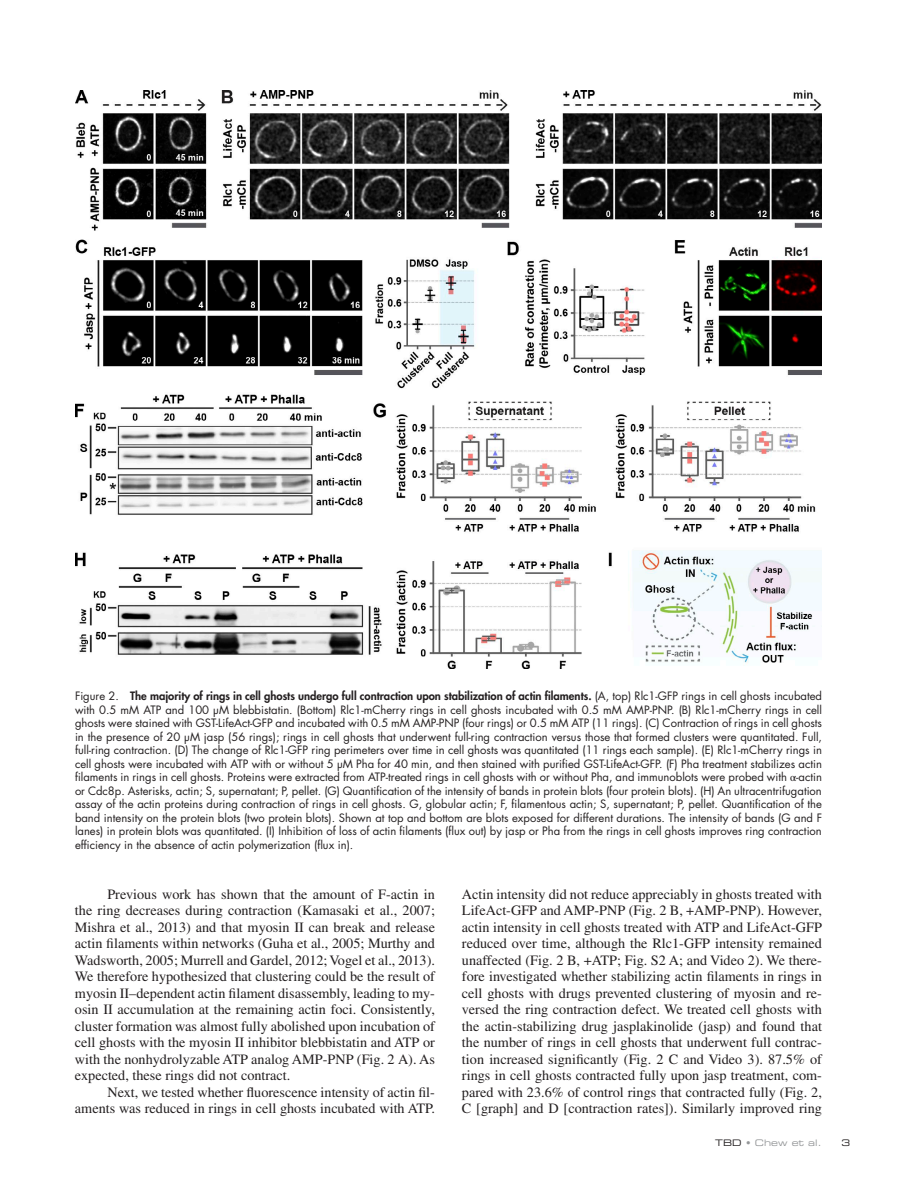
<style>
.page{position:relative;width:918px;height:1188px;background:#fff}
.page>*{position:absolute;margin:0;border:0;box-sizing:border-box;transform-origin:0 0}
.t1{font:14.25px/16.5px "Times LT Std";color:#231f20;text-align:justify}
.t2{font:11.25px/13.5px "Futura Std";color:#231f20;text-align:justify}
.t3{font:9px "Eurostile LT Std Ex 2";color:#949698}
.t4{font:9px "Eurostile LT Std Ex 2";color:#231f20}
.s1{font-weight:800}
.s2{font-family:"STIX General"}
.s3{color:#231f20}
</style>
<div class="page">
<img style="left:75px;top:90px;width:747px;height:579px">
<p class="t2" style="left:75px;top:690px;width:749px">Figure 2. <span class="s1">The majority of rings in cell ghosts undergo full contraction upon stabilization of actin filaments.</span> (A, top) Rlc1-GFP rings in cell ghosts incubated with 0.5 mM ATP and 100 µM blebbistatin. (Bottom) Rlc1-mCherry rings in cell ghosts incubated with 0.5 mM AMP-PNP. (B) Rlc1-mCherry rings in cell ghosts were stained with GST-LifeAct-GFP and incubated with 0.5 mM AMP-PNP (four rings) or 0.5 mM ATP (11 rings). (C) Contraction of rings in cell ghosts in the presence of 20 µM jasp (56 rings); rings in cell ghosts that underwent full-ring contraction versus those that formed clusters were quantitated. Full, full-ring contraction. (D) The change of Rlc1-GFP ring perimeters over time in cell ghosts was quantitated (11 rings each sample). (E) Rlc1-mCherry rings in cell ghosts were incubated with ATP with or without 5 µM Pha for 40 min, and then stained with purified GST-LifeAct-GFP. (F) Pha treatment stabilizes actin filaments in rings in cell ghosts. Proteins were extracted from ATP-treated rings in cell ghosts with or without Pha, and immunoblots were probed with <span class="s2">α</span>-actin or Cdc8p. Asterisks, actin; S, supernatant; P, pellet. (G) Quantification of the intensity of bands in protein blots (four protein blots). (H) An ultracentrifugation assay of the actin proteins during contraction of rings in cell ghosts. G, globular actin; F, filamentous actin; S, supernatant; P, pellet. Quantification of the band intensity on the protein blots (two protein blots). Shown at top and bottom are blots exposed for different durations. The intensity of bands (G and F lanes) in protein blots was quantitated. (I) Inhibition of loss of actin filaments (flux out) by jasp or Pha from the rings in cell ghosts improves ring contraction efficiency in the absence of actin polymerization (flux in).</p>
<p class="t1" style="left:75px;top:885px;width:362px;text-indent:32px">Previous work has shown that the amount of F-actin in the ring decreases during contraction (Kamasaki et al., 2007; Mishra et al., 2013) and that myosin II can break and release actin filaments within networks (Guha et al., 2005; Murthy and Wadsworth, 2005; Murrell and Gardel, 2012; Vogel et al., 2013).<br>We therefore hypothesized that clustering could be the result of myosin II–dependent actin filament disassembly, leading to my&shy;osin II accumulation at the remaining actin foci. Consistently, cluster formation was almost fully abolished upon incubation of cell ghosts with the myosin II inhibitor blebbistatin and ATP or with the nonhydrolyzable ATP analog AMP-PNP (Fig. 2 A). As expected, these rings did not contract.</p>
<p class="t1" style="left:75px;top:1083px;width:362px;text-align:right">Next, we tested whether fluorescence intensity of actin fil&shy;aments was reduced in rings in cell ghosts incubated with ATP.</p>
<p class="t1" style="left:462px;top:885px;width:362px">Actin intensity did not reduce appreciably in ghosts treated with LifeAct-GFP and AMP-PNP (Fig. 2 B, +AMP-PNP). However, actin intensity in cell ghosts treated with ATP and LifeAct-GFP reduced over time, although the Rlc1-GFP intensity remained unaffected (Fig. 2 B, +ATP; Fig. S2 A; and Video 2). We there&shy;fore investigated whether stabilizing actin filaments in rings in cell ghosts with drugs prevented clustering of myosin and re&shy;versed the ring contraction defect. We treated cell ghosts with the actin-stabilizing drug jasplakinolide (jasp) and found that the number of rings in cell ghosts that underwent full contrac&shy;tion increased significantly (Fig. 2 C and Video 3). 87.5% of rings in cell ghosts contracted fully upon jasp treatment, com&shy;pared with 23.6% of control rings that contracted fully (Fig. 2, C [graph] and D [contraction rates]). Similarly improved ring</p>
<p class="t3" style="left:715px;top:1136px;width:108px"><span class="s3">TBD</span> • Chew et al.</p>
<p class="t4" style="left:842px;top:1136px;width:10px">3</p>
</div>
